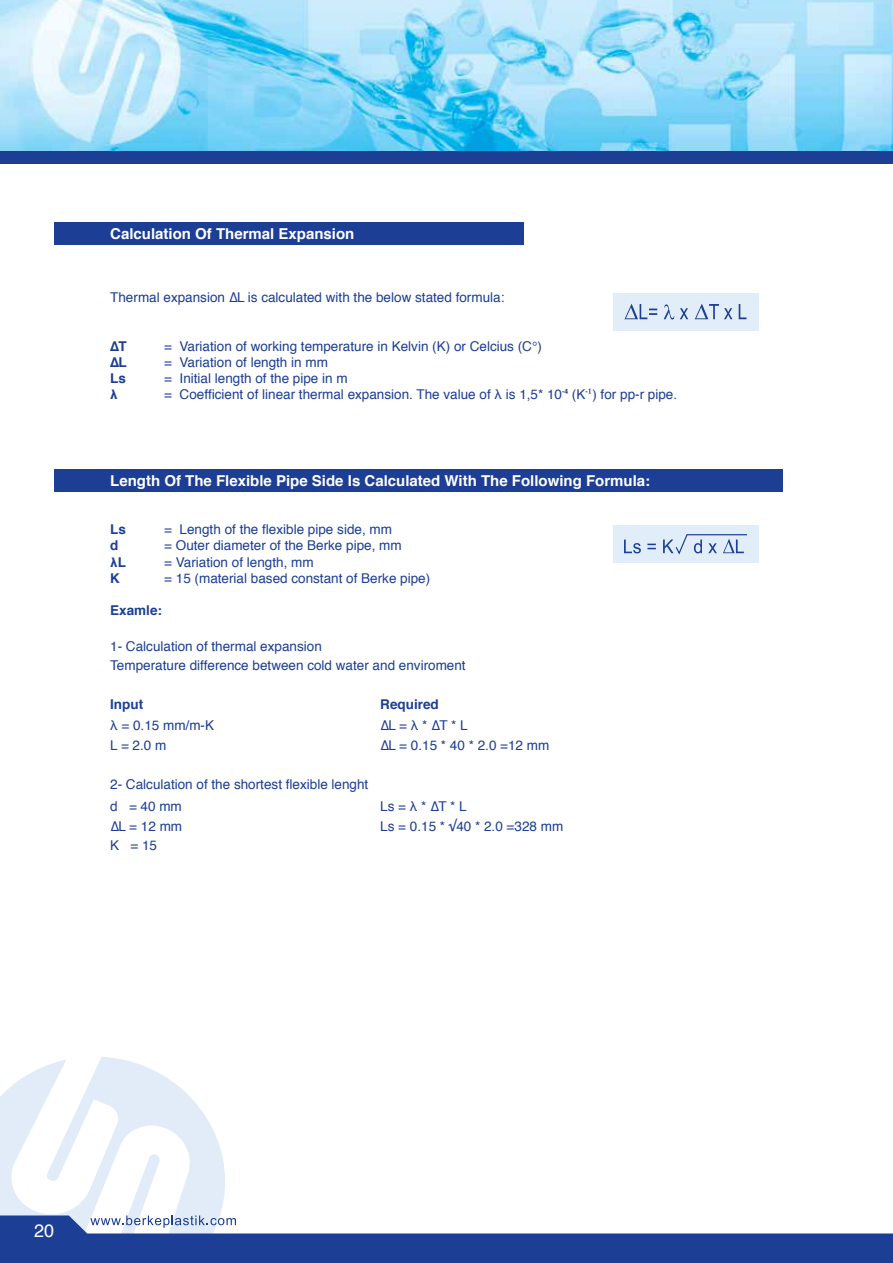
<style>
.page{position:relative;width:893px;height:1263px;background:#fff}
.page>*{position:absolute;margin:0;border:0;box-sizing:border-box;transform-origin:0 0}
.t1{font:18px "Helvetica";color:#fff}
.t2{font:700 15px "Helvetica";color:#fff}
.t3{font:13.5px/19.5px "Helvetica";color:#1c3e94}
.t4{font:700 13.5px "Helvetica";color:#1c3e94}
.s1{font-weight:700}
.s2{font-family:"Adobe Hebrew"}
</style>
<div class="page">
<svg style="left:0;top:1057px;width:225px;height:158px"></svg>
<img style="left:0;top:0;width:893px;height:151px">
<div style="left:0;top:151px;width:893px;height:13px;background:#1c3e94"></div>
<svg style="left:0;top:1215px;width:893px;height:48px"></svg>
<div style="left:54px;top:222px;width:469px;height:22px;background:#1c3e94"></div>
<div style="left:613px;top:293px;width:145px;height:37px;background:#e1eef9"></div>
<svg style="left:624px;top:304px;width:33px;height:15px"></svg>
<svg style="left:664px;top:304px;width:10px;height:15px"></svg>
<svg style="left:680px;top:308px;width:8px;height:11px"></svg>
<svg style="left:695px;top:304px;width:37px;height:15px"></svg>
<svg style="left:739px;top:304px;width:7px;height:15px"></svg>
<div style="left:54px;top:469px;width:729px;height:23px;background:#1c3e94"></div>
<div style="left:613px;top:525px;width:145px;height:38px;background:#e1eef9"></div>
<svg style="left:624px;top:539px;width:17px;height:14px"></svg>
<svg style="left:647px;top:544px;width:9px;height:5px"></svg>
<svg style="left:663px;top:534px;width:84px;height:21px"></svg>
<p class="t2" style="left:110px;top:221px;width:246px">Calculation Of Thermal Expansion</p>
<p class="t3" style="left:110px;top:288px;width:396px">Thermal expansion ∆L is calculated with the below stated formula:</p>
<p class="t4" style="left:110px;top:335px;width:18px">∆T</p>
<p class="t3" style="left:164px;top:336px;width:379px">= Variation of working temperature in Kelvin (K) or Celcius (C°)</p>
<p class="t4" style="left:110px;top:351px;width:18px">∆L</p>
<p class="t3" style="left:164px;top:353px;width:165px">= Variation of length in mm</p>
<p class="t4" style="left:110px;top:367px;width:17px">Ls</p>
<p class="t3" style="left:164px;top:369px;width:185px">= Initial length of the pipe in m</p>
<p class="t4" style="left:110px;top:383px;width:9px">λ</p>
<p class="t3" style="left:164px;top:385px;width:514px">= Coefficient of linear thermal expansion. The value of λ is 1,5* 10<span class="s1">⁻⁴</span> (K<span class="s1">⁻</span><span class="s2">¹</span>) for pp-r pipe.</p>
<p class="t2" style="left:110px;top:469px;width:541px">Length Of The Flexible Pipe Side Is Calculated With The Following Formula:</p>
<p class="t4" style="left:110px;top:518px;width:17px">Ls</p>
<p class="t3" style="left:164px;top:520px;width:229px">= Length of the flexible pipe side, mm</p>
<p class="t4" style="left:110px;top:535px;width:10px">d</p>
<p class="t3" style="left:164px;top:536px;width:239px">= Outer diameter of the Berke pipe, mm</p>
<p class="t4" style="left:110px;top:551px;width:17px">λL</p>
<p class="t3" style="left:164px;top:552px;width:151px">= Variation of length, mm</p>
<p class="t4" style="left:110px;top:567px;width:11px">K</p>
<p class="t3" style="left:164px;top:569px;width:268px">= 15 (material based constant of Berke pipe)</p>
<p class="t4" style="left:110px;top:599px;width:53px">Examle:</p>
<p class="t3" style="left:110px;top:637px;width:357px">1- Calculation of thermal expansion<br>Temperature difference between cold water and enviroment</p>
<p class="t4" style="left:110px;top:694px;width:34px">Input</p>
<p class="t4" style="left:380px;top:694px;width:60px">Required</p>
<p class="t3" style="left:110px;top:716px;width:105px">λ = 0.15 mm/m-K</p>
<p class="t3" style="left:380px;top:716px;width:89px">∆L = λ * ∆T * L</p>
<p class="t3" style="left:110px;top:736px;width:58px">L = 2.0 m</p>
<p class="t3" style="left:380px;top:736px;width:171px">∆L = 0.15 * 40 * 2.0 =12 mm</p>
<p class="t3" style="left:110px;top:773px;width:260px;line-height:22.5px">2- Calculation of the shortest flexible lenght d = 40 mm</p>
<p class="t3" style="left:380px;top:797px;width:88px">Ls = λ * ∆T * L</p>
<p class="t3" style="left:110px;top:817px;width:73px">∆L = 12 mm</p>
<p class="t3" style="left:380px;top:817px;width:185px">Ls = 0.15 * <span class="s1">√</span>40 * 2.0 =328 mm</p>
<p class="t3" style="left:110px;top:836px;width:48px">K = 15</p>
<h1 class="t1" style="left:34px;top:1217px;width:22px">20</h1>
</div>
